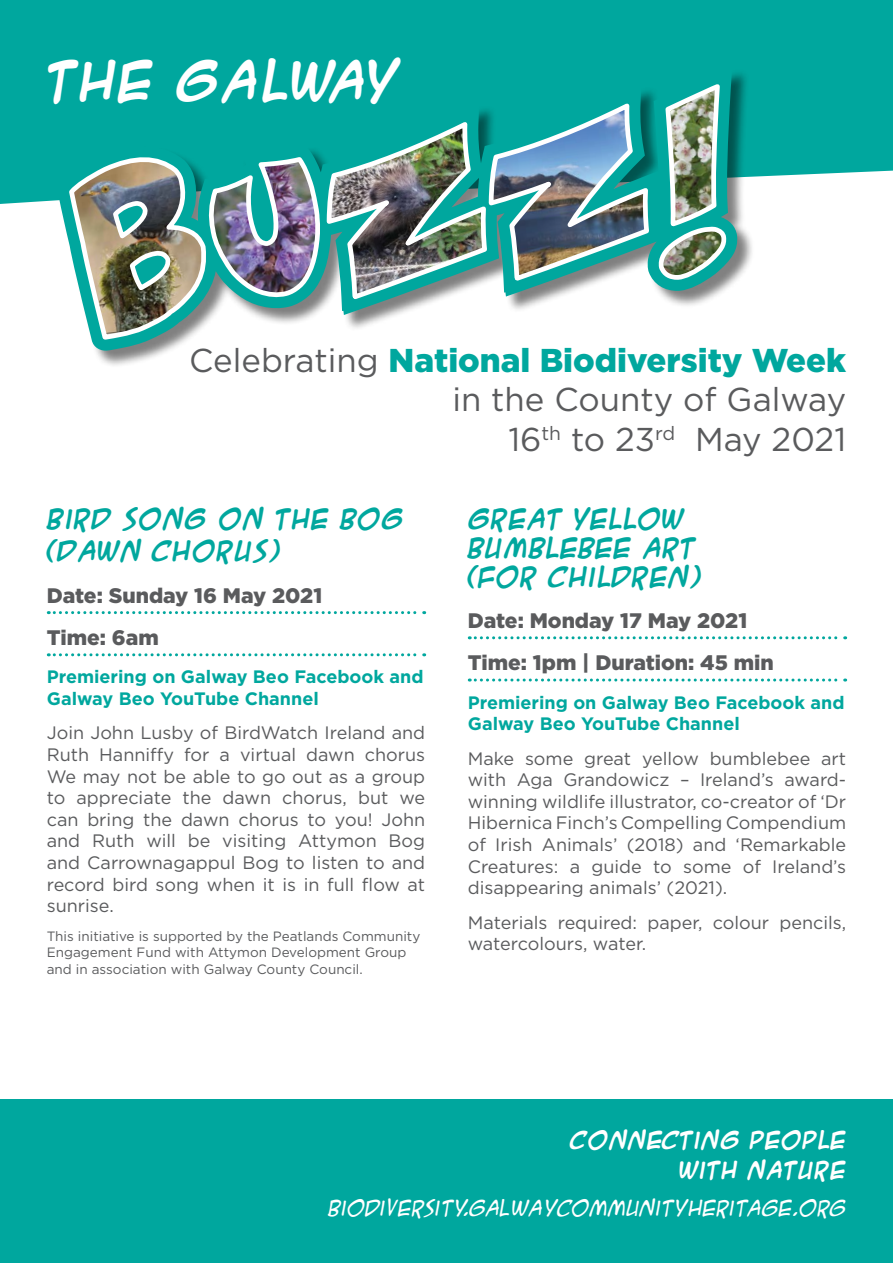
<style>
.page{position:relative;width:893px;height:1263px;background:#fff}
.page>*{position:absolute;margin:0;border:0;box-sizing:border-box;transform-origin:0 0}
.t1{font:700 47.55px "ACME Secret Agent";color:#fff}
.t2{font:33px/39.6px "Gotham";color:#5a5b5d;text-align:right}
.t3{font:700 24px/28.8px "ACME Secret Agent";color:#00a79e}
.t4{font:900 21px/42.2px "Gotham";color:#5a5b5d}
.t5{font:italic 21px "ACME Secret Agent";color:#fff}
.t6{font:700 21px/30px "ACME Secret Agent";color:#fff;text-align:right}
.t7{font:18px/21.6px "Gotham";color:#5a5b5d;text-align:justify}
.t8{font:700 18px/21.6px "Gotham";color:#00a79e}
.t9{font:13.5px/16.2px "Gotham";color:#5a5b5d}
.s1{font-weight:900;color:#00a79e}
</style>
<div class="page">
<div style="left:0;top:0;width:893px;height:204px;background:#00a79e"></div>
<div style="left:58px;top:68px;width:696px;height:300px;background:#000;opacity:.5"></div>
<svg style="left:57px;top:66px;width:681px;height:285px;fill:#00a79e"></svg>
<img style="left:66px;top:154px;width:252px;height:183px">
<img style="left:324px;top:79px;width:406px;height:224px">
<div style="left:0;top:1099px;width:893px;height:164px;background:#00a79e"></div>
<svg style="left:48px;top:611px;width:377px;height:3px"></svg>
<svg style="left:48px;top:653px;width:377px;height:3px"></svg>
<svg style="left:469px;top:636px;width:377px;height:3px"></svg>
<svg style="left:469px;top:678px;width:377px;height:3px"></svg>
<h1 class="t1" style="left:46px;top:42px;width:356px">THE GALWAY</h1>
<h2 class="t2" style="left:189px;top:339px;width:658px">Celebrating <span class="s1">National Biodiversity Week </span>in the County of Galway<br>16<sup>th</sup> to 23<sup>rd</sup> May 2021</h2>
<h3 class="t3" style="left:47px;top:502px;width:359px;line-height:32.4px">BIRD SONG ON THE BOG (DAWN CHORUS)</h3>
<p class="t4" style="left:47px;top:574px;width:277px">Date: Sunday 16 May 2021<br>Time: 6am</p>
<p class="t8" style="left:47px;top:666px;width:378px">Premiering on Galway Beo Facebook and<br>Galway Beo YouTube Channel</p>
<p class="t7" style="left:47px;top:722px;width:380px">Join John Lusby of BirdWatch Ireland and Ruth Hanniffy for a virtual dawn chorus We may not be able to go out as a group to appreciate the dawn chorus, but we can bring the dawn chorus to you! John and Ruth will be visiting Attymon Bog and Carrownagappul Bog to listen to and record bird song when it is in full flow at sunrise.</p>
<p class="t9" style="left:47px;top:928px;width:375px">This initiative is supported by the Peatlands Community<br>Engagement Fund with Attymon Development Group and in association with Galway County Council.</p>
<h3 class="t3" style="left:468px;top:504px;width:236px">GREAT YELLOW<br>BUMBLEBEE ART (FOR CHILDREN)</h3>
<p class="t4" style="left:468px;top:599px;width:308px">Date: Monday 17 May 2021<br>Time: 1pm | Duration: 45 min</p>
<p class="t8" style="left:468px;top:691px;width:378px">Premiering on Galway Beo Facebook and<br>Galway Beo YouTube Channel</p>
<p class="t7" style="left:468px;top:747px;width:380px">Make some great yellow bumblebee art with Aga Grandowicz – Ireland’s award&shy;winning wildlife illustrator, co-creator of ‘Dr Hibernica Finch’s Compelling Compendium of Irish Animals’ (2018) and ‘Remarkable Creatures: a guide to some of Ireland’s disappearing animals’ (2021).</p>
<p class="t7" style="left:468px;top:911px;width:380px">Materials required: paper, colour pencils, watercolours, water.</p>
<p class="t6" style="left:571px;top:1124px;width:277px">CONNECTING PEOPLE<br>WITH NATURE</p>
<p class="t5" style="left:329px;top:1192px;width:519px">BIODIVERSITY.GALWAYCOMMUNITYHERITAGE.ORG</p>
</div>
